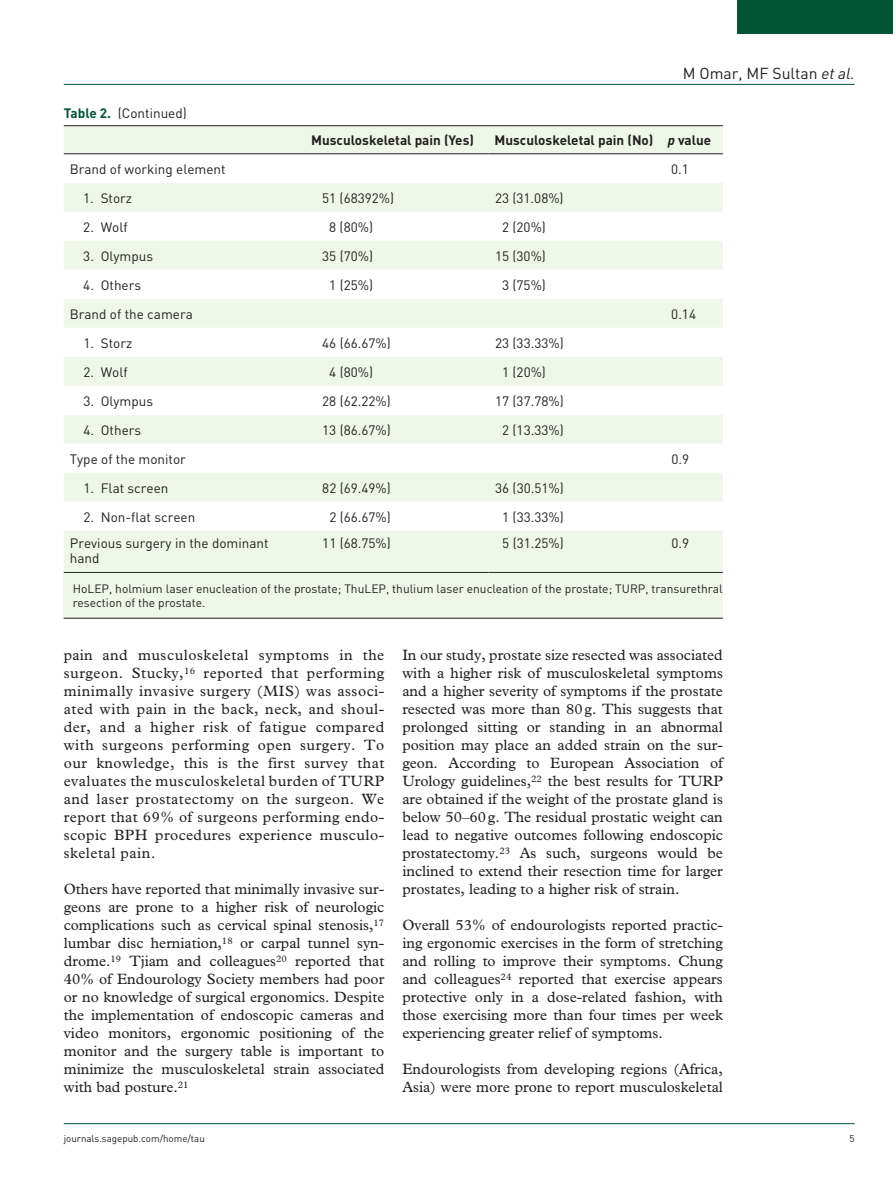
<style>
.page{position:relative;width:893px;height:1191px;background:#fff}
.page>*{position:absolute;margin:0;border:0;box-sizing:border-box;transform-origin:0 0}
.t1{font:15.75px "DIN";color:#231f20}
.t2{font:15px/18px "Plantin Std";color:#231f20;text-align:justify}
.t3{font:13.5px/15.8px "DIN";color:#231f20}
.t4{font:700 13.5px "DIN";color:#231f20}
.t5{font:12px/14.2px "DIN";color:#231f20}
.t6{font:9.75px "DIN";color:#231f20}
.s1{font-weight:700;color:#015436}
.s2{font-style:italic}
</style>
<div class="page">
<hr style="left:64px;top:84px;width:791px;height:1px;background:#015436">
<hr style="left:64px;top:1123px;width:791px;height:1px;background:#015436">
<div style="left:738px;top:0;width:155px;height:34px;background:#015436"></div>
<div style="left:64px;top:573px;width:659px;height:46px;background:#eff7ea"></div>
<hr style="left:64px;top:618px;width:659px;height:1px;background:#231f20">
<div style="left:64px;top:126px;width:659px;height:446px;background:#eff7ea"></div>
<svg style="left:64px;top:154px;width:659px;height:376px"></svg>
<hr style="left:64px;top:153px;width:241px;height:1px;background:#231f20">
<hr style="left:305px;top:153px;width:183px;height:1px;background:#231f20">
<hr style="left:488px;top:153px;width:174px;height:1px;background:#231f20">
<hr style="left:662px;top:153px;width:61px;height:1px;background:#231f20">
<hr style="left:64px;top:572px;width:241px;height:1px;background:#231f20">
<hr style="left:305px;top:572px;width:183px;height:1px;background:#231f20">
<hr style="left:488px;top:572px;width:174px;height:1px;background:#231f20">
<hr style="left:662px;top:572px;width:61px;height:1px;background:#231f20">
<hr style="left:64px;top:125px;width:659px;height:1px;background:#231f20">
<p class="t3" style="left:64px;top:105px;width:125px"><span class="s1">Table 2.</span> (Continued)</p>
<p class="t1" style="left:683px;top:63px;width:173px">M Omar, MF Sultan <span class="s2">et al.</span></p>
<p class="t4" style="left:311px;top:131px;width:164px">Musculoskeletal pain (Yes)</p>
<p class="t4" style="left:494px;top:131px;width:218px">Musculoskeletal pain (No) <span class="s2">p</span> value</p>
<p class="t3" style="left:70px;top:161px;width:157px">Brand of working element</p>
<p class="t3" style="left:671px;top:161px;width:19px">0.1</p>
<p class="t3" style="left:83px;top:190px;width:50px">1. Storz</p>
<p class="t3" style="left:322px;top:190px;width:73px">51 (68392%)</p>
<p class="t3" style="left:495px;top:190px;width:70px">23 (31.08%)</p>
<p class="t3" style="left:83px;top:219px;width:46px">2. Wolf</p>
<p class="t3" style="left:329px;top:219px;width:45px">8 (80%)</p>
<p class="t3" style="left:502px;top:219px;width:45px">2 (20%)</p>
<p class="t3" style="left:83px;top:248px;width:71px">3. Olympus</p>
<p class="t3" style="left:322px;top:248px;width:52px">35 (70%)</p>
<p class="t3" style="left:495px;top:248px;width:52px">15 (30%)</p>
<p class="t3" style="left:83px;top:277px;width:59px">4. Others</p>
<p class="t3" style="left:329px;top:277px;width:45px">1 (25%)</p>
<p class="t3" style="left:502px;top:277px;width:45px">3 (75%)</p>
<p class="t3" style="left:70px;top:306px;width:124px">Brand of the camera</p>
<p class="t3" style="left:671px;top:306px;width:26px">0.14</p>
<p class="t3" style="left:83px;top:335px;width:50px">1. Storz</p>
<p class="t3" style="left:322px;top:335px;width:70px">46 (66.67%)</p>
<p class="t3" style="left:495px;top:335px;width:70px">23 (33.33%)</p>
<p class="t3" style="left:83px;top:364px;width:46px">2. Wolf</p>
<p class="t3" style="left:329px;top:364px;width:45px">4 (80%)</p>
<p class="t3" style="left:502px;top:364px;width:45px">1 (20%)</p>
<p class="t3" style="left:83px;top:393px;width:71px">3. Olympus</p>
<p class="t3" style="left:322px;top:393px;width:70px">28 (62.22%)</p>
<p class="t3" style="left:495px;top:393px;width:70px">17 (37.78%)</p>
<p class="t3" style="left:83px;top:422px;width:59px">4. Others</p>
<p class="t3" style="left:322px;top:422px;width:70px">13 (86.67%)</p>
<p class="t3" style="left:502px;top:422px;width:63px">2 (13.33%)</p>
<p class="t3" style="left:70px;top:451px;width:117px">Type of the monitor</p>
<p class="t3" style="left:671px;top:451px;width:19px">0.9</p>
<p class="t3" style="left:83px;top:480px;width:87px">1. Flat screen</p>
<p class="t3" style="left:322px;top:480px;width:70px">82 (69.49%)</p>
<p class="t3" style="left:495px;top:480px;width:70px">36 (30.51%)</p>
<p class="t3" style="left:83px;top:509px;width:113px">2. Non-flat screen</p>
<p class="t3" style="left:329px;top:509px;width:63px">2 (66.67%)</p>
<p class="t3" style="left:502px;top:509px;width:63px">1 (33.33%)</p>
<p class="t3" style="left:70px;top:535px;width:200px">Previous surgery in the dominant hand</p>
<p class="t3" style="left:322px;top:535px;width:70px">11 (68.75%)</p>
<p class="t3" style="left:502px;top:535px;width:63px">5 (31.25%)</p>
<p class="t3" style="left:671px;top:535px;width:19px">0.9</p>
<p class="t5" style="left:73px;top:581px;width:651px">HoLEP, holmium laser enucleation of the prostate; ThuLEP, thulium laser enucleation of the prostate; TURP, transurethral resection of the prostate.</p>
<p class="t2" style="left:64px;top:646px;width:322px">pain and musculoskeletal symptoms in the surgeon. Stucky,<sup>16</sup> reported that performing minimally invasive surgery (MIS) was associ&shy;ated with pain in the back, neck, and shoul&shy;der, and a higher risk of fatigue compared with surgeons performing open surgery. To our knowledge, this is the first survey that evaluates the musculoskeletal burden of TURP and laser prostatectomy on the surgeon. We report that 69% of surgeons performing endo&shy;scopic BPH procedures experience musculo&shy;skeletal pain.</p>
<p class="t2" style="left:64px;top:880px;width:322px">Others have reported that minimally invasive sur&shy;geons are prone to a higher risk of neurologic complications such as cervical spinal stenosis,<sup>17 </sup>lumbar disc herniation,<sup>18</sup> or carpal tunnel syn&shy;drome.<sup>19</sup> Tjiam and colleagues<sup>20</sup> reported that 40% of Endourology Society members had poor or no knowledge of surgical ergonomics. Despite the implementation of endoscopic cameras and video monitors, ergonomic positioning of the monitor and the surgery table is important to minimize the musculoskeletal strain associated with bad posture.<sup>21</sup></p>
<p class="t2" style="left:402px;top:646px;width:322px">In our study, prostate size resected was associated with a higher risk of musculoskeletal symptoms and a higher severity of symptoms if the prostate resected was more than 80g. This suggests that prolonged sitting or standing in an abnormal position may place an added strain on the sur&shy;geon. According to European Association of Urology guidelines,<sup>22</sup> the best results for TURP are obtained if the weight of the prostate gland is below 50–60g. The residual prostatic weight can lead to negative outcomes following endoscopic prostatectomy.<sup>23</sup> As such, surgeons would be inclined to extend their resection time for larger prostates, leading to a higher risk of strain.</p>
<p class="t2" style="left:402px;top:916px;width:322px">Overall 53% of endourologists reported practic&shy;ing ergonomic exercises in the form of stretching and rolling to improve their symptoms. Chung and colleagues<sup>24</sup> reported that exercise appears protective only in a dose-related fashion, with those exercising more than four times per week experiencing greater relief of symptoms.</p>
<p class="t2" style="left:402px;top:1060px;width:322px">Endourologists from developing regions (Africa,<br>Asia) were more prone to report musculoskeletal</p>
<p class="t6" style="left:64px;top:1132px;width:143px">journals.sagepub.com/home/tau</p>
<p class="t6" style="left:850px;top:1132px;width:7px">5</p>
</div>
